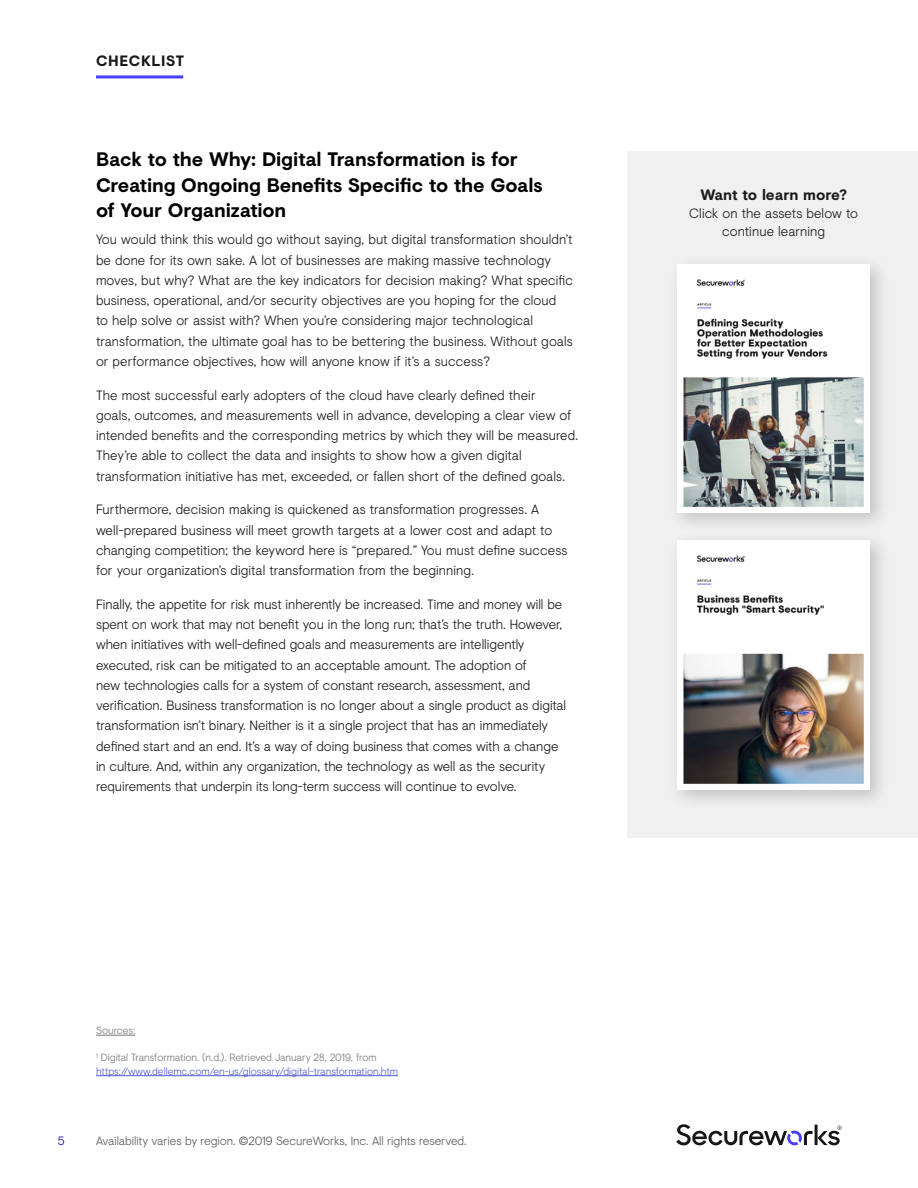
<style>
.page{position:relative;width:918px;height:1188px;background:#fff}
.page>*{position:absolute;margin:0;border:0;box-sizing:border-box;transform-origin:0 0}
.t1{font:700 19.5px/25.5px "Visuelt";letter-spacing:-.01em;color:#000}
.t2{font:700 15px "Visuelt";letter-spacing:.01em;color:#181818}
.t3{font:700 15px "Visuelt";letter-spacing:.045em;color:#181818}
.t4{font:300 13.5px/20.2px "Visuelt";color:#181818}
.t5{font:300 12px "Visuelt";letter-spacing:-.005em;color:#5a5a5a}
.t6{font:300 12px "Visuelt";color:#2600b3}
.t7{font:300 10.5px/13.5px "Visuelt";letter-spacing:-.005em;color:#4f5cd6}
.t8{font:300 10.5px "Visuelt";color:#787878}
.s1{color:#787878}
</style>
<div class="page">
<hr style="left:96px;top:75px;width:87px;height:3px;background:#473eff">
<svg style="left:676px;top:1124px;width:166px;height:21px"></svg>
<hr style="left:96px;top:1035px;width:39px;height:1px;background:#787878">
<hr style="left:96px;top:1075px;width:302px;height:1px;background:#4f5cd6">
<div style="left:627px;top:151px;width:291px;height:686px;background:#f0f0f0"></div>
<div style="left:668px;top:254px;width:222px;height:279px;background:#000;opacity:.2"></div>
<img style="left:678px;top:264px;width:192px;height:249px">
<div style="left:668px;top:531px;width:222px;height:279px;background:#000;opacity:.2"></div>
<img style="left:678px;top:541px;width:192px;height:248px">
<p class="t3" style="left:96px;top:49px;width:90px">CHECKLIST</p>
<h1 class="t1" style="left:96px;top:146px;width:448px">Back to the Why: Digital Transformation is for<br>Creating Ongoing Benefits Specific to the Goals of Your Organization</h1>
<p class="t4" style="left:96px;top:229px;width:478px">You would think this would go without saying, but digital transformation shouldn’t be done for its own sake. A lot of businesses are making massive technology moves, but why? What are the key indicators for decision making? What specific business, operational, and/or security objectives are you hoping for the cloud<br>to help solve or assist with? When you’re considering major technological transformation, the ultimate goal has to be bettering the business. Without goals or performance objectives, how will anyone know if it’s a success?</p>
<p class="t4" style="left:96px;top:384px;width:484px">The most successful early adopters of the cloud have clearly defined their<br>goals, outcomes, and measurements well in advance, developing a clear view of intended benefits and the corresponding metrics by which they will be measured.<br>They’re able to collect the data and insights to show how a given digital transformation initiative has met, exceeded, or fallen short of the defined goals.</p>
<p class="t4" style="left:96px;top:499px;width:473px">Furthermore, decision making is quickened as transformation progresses. A well-prepared business will meet growth targets at a lower cost and adapt to changing competition; the keyword here is “prepared.” You must define success for your organization’s digital transformation from the beginning.</p>
<p class="t4" style="left:96px;top:593px;width:472px">Finally, the appetite for risk must inherently be increased. Time and money will be spent on work that may not benefit you in the long run; that’s the truth. However, when initiatives with well-defined goals and measurements are intelligently executed, risk can be mitigated to an acceptable amount. The adoption of<br>new technologies calls for a system of constant research, assessment, and verification. Business transformation is no longer about a single product as digital transformation isn’t binary. Neither is it a single project that has an immediately defined start and an end. It’s a way of doing business that comes with a change in culture. And, within any organization, the technology as well as the security requirements that underpin its long-term success will continue to evolve.</p>
<p class="t6" style="left:58px;top:1133px;width:8px">5</p>
<p class="t8" style="left:96px;top:1023px;width:41px">Sources:</p>
<p class="t7" style="left:96px;top:1050px;width:303px"><sup>1</sup> <span class="s1">Digital Transformation. (n.d.). Retrieved January 28, 2019, from </span>https://www.dellemc.com/en-us/glossary/digital-transformation.htm</p>
<p class="t5" style="left:96px;top:1133px;width:372px">Availability varies by region. ©2019 SecureWorks, Inc. All rights reserved.</p>
<p class="t2" style="left:700px;top:184px;width:148px">Want to learn more?</p>
<p class="t4" style="left:689px;top:204px;width:170px;line-height:18px;text-align:center">Click on the assets below to continue learning</p>
</div>
